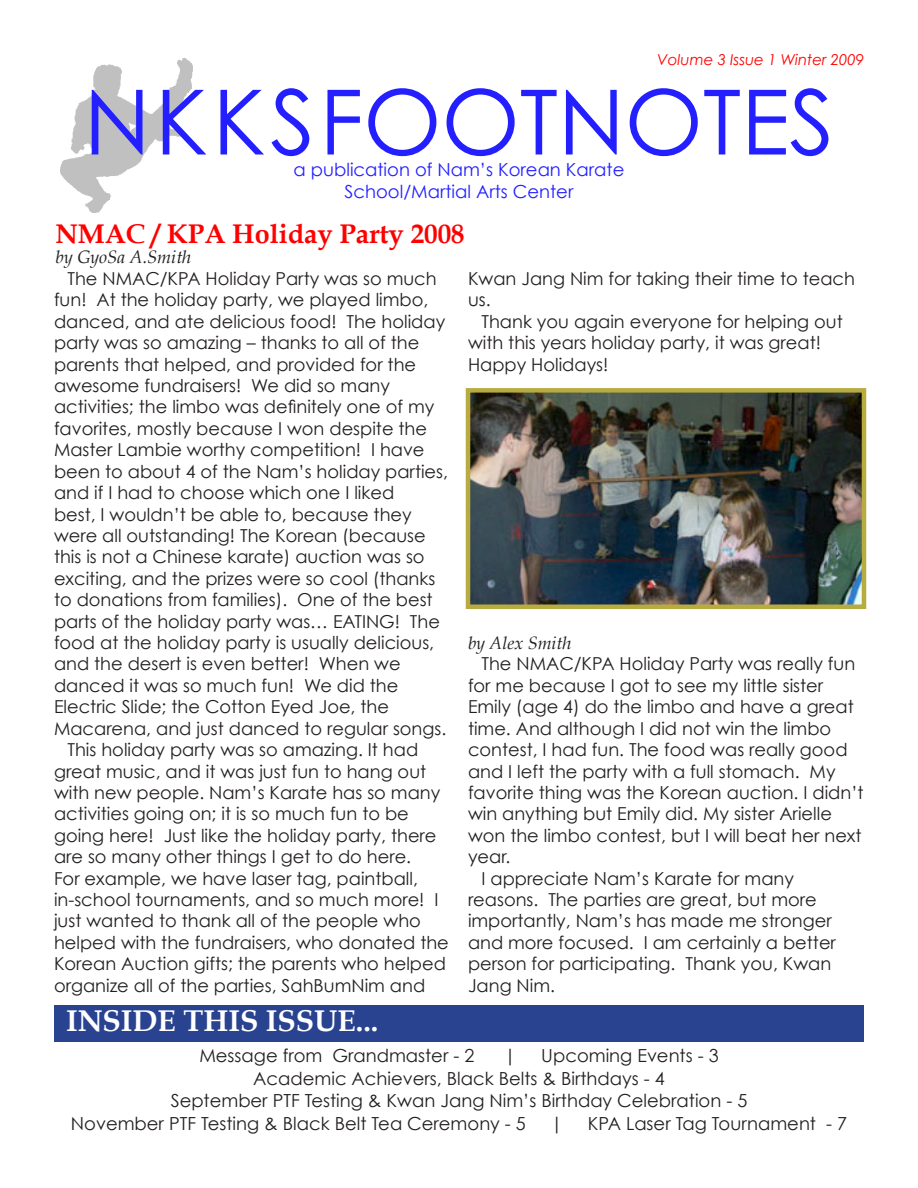
<style>
.page{position:relative;width:918px;height:1188px;background:#fff}
.page>*{position:absolute;margin:0;border:0;box-sizing:border-box;transform-origin:0 0}
.t1{font:90px "Century Gothic";color:#231fff}
.Inside_Text{font:700 30px "Book Antiqua";color:#fff}
.Article_Title{font:700 27px "Book Antiqua";color:#f00}
.Inside_Text-2{font:18px "Century Gothic";color:#231f20}
.t2{font:18px "Century Gothic";color:#231fff}
.Author_Text{font:italic 18px "Book Antiqua";color:#231f20}
.Feature_Article_Body{font:17.85px/21.5px "Century Gothic";color:#231f20}
.Author_Text-2{font:italic 17.85px "Book Antiqua";color:#231f20}
.t3{font:italic 15px "Century Gothic";color:#f00}
</style>
<div class="page">
<img style="left:60px;top:58px;width:132px;height:155px">
<div style="left:55px;top:1005px;width:809px;height:36px;background:#294390"></div>
<img style="left:471px;top:393px;width:390px;height:211px">
<div style="left:466px;top:388px;width:400px;height:221px;border:4px solid #b8ac41"></div>
<p class="t3" style="left:657px;top:51px;width:208px">Volume 3 Issue 1 Winter 2009</p>
<p class="t1" style="left:84px;top:67px;width:752px">NKKSFOOTNOTES</p>
<p class="t2" style="left:294px;top:159px;width:332px">a publication of Nam’s Korean Karate</p>
<p class="t2" style="left:345px;top:180px;width:230px">School/Martial Arts Center</p>
<p class="Article_Title" style="left:56px;top:218px;width:411px">NMAC / KPA Holiday Party 2008</p>
<p class="Author_Text" style="left:56px;top:247px;width:137px">by GyoSa A.Smith</p>
<p class="Feature_Article_Body" style="left:54px;top:267px;width:396px;text-indent:14px">The NMAC/KPA Holiday Party was so much fun! At the holiday party, we played limbo, danced, and ate delicious food! The holiday party was so amazing – thanks to all of the parents that helped, and provided for the awesome fundraisers! We did so many activities; the limbo was definitely one of my favorites, mostly because I won despite the Master Lambie worthy competition! I have been to about 4 of the Nam’s holiday parties, and if I had to choose which one I liked<br>best, I wouldn’t be able to, because they were all outstanding! The Korean (because this is not a Chinese karate) auction was so exciting, and the prizes were so cool (thanks to donations from families). One of the best parts of the holiday party was… EATING! The food at the holiday party is usually delicious, and the desert is even better! When we danced it was so much fun! We did the Electric Slide; the Cotton Eyed Joe, the Macarena, and just danced to regular songs.</p>
<p class="Feature_Article_Body" style="left:54px;top:739px;width:396px;text-indent:14px">This holiday party was so amazing. It had great music, and it was just fun to hang out with new people. Nam’s Karate has so many activities going on; it is so much fun to be going here! Just like the holiday party, there are so many other things I get to do here.<br>For example, we have laser tag, paintball, in-school tournaments, and so much more! I just wanted to thank all of the people who helped with the fundraisers, who donated the Korean Auction gifts; the parents who helped organize all of the parties, SahBumNim and</p>
<p class="Feature_Article_Body" style="left:468px;top:267px;width:389px">Kwan Jang Nim for taking their time to teach us.</p>
<p class="Feature_Article_Body" style="left:468px;top:310px;width:376px;text-indent:14px">Thank you again everyone for helping out with this years holiday party, it was great!<br>Happy Holidays!</p>
<p class="Author_Text-2" style="left:468px;top:633px;width:105px">by Alex Smith</p>
<p class="Feature_Article_Body" style="left:468px;top:653px;width:397px;text-indent:14px">The NMAC/KPA Holiday Party was really fun for me because I got to see my little sister Emily (age 4) do the limbo and have a great time. And although I did not win the limbo contest, I had fun. The food was really good and I left the party with a full stomach. My favorite thing was the Korean auction. I didn’t win anything but Emily did. My sister Arielle won the limbo contest, but I will beat her next year.</p>
<p class="Feature_Article_Body" style="left:468px;top:867px;width:369px;text-indent:14px">I appreciate Nam’s Karate for many reasons. The parties are great, but more importantly, Nam’s has made me stronger and more focused. I am certainly a better person for participating. Thank you, Kwan Jang Nim.</p>
<p class="Inside_Text" style="left:66px;top:1004px;width:314px">INSIDE THIS ISSUE...</p>
<p class="Inside_Text-2" style="left:199px;top:1045px;width:276px">Message from Grandmaster - 2</p>
<p class="Inside_Text-2" style="left:504px;top:1045px;width:14px">|</p>
<p class="Inside_Text-2" style="left:541px;top:1045px;width:179px">Upcoming Events - 3</p>
<p class="Inside_Text-2" style="left:253px;top:1067px;width:413px">Academic Achievers, Black Belts &amp; Birthdays - 4</p>
<p class="Inside_Text-2" style="left:171px;top:1090px;width:578px">September PTF Testing &amp; Kwan Jang Nim’s Birthday Celebration - 5</p>
<p class="Inside_Text-2" style="left:71px;top:1112px;width:456px">November PTF Testing &amp; Black Belt Tea Ceremony - 5</p>
<p class="Inside_Text-2" style="left:551px;top:1112px;width:14px">|</p>
<p class="Inside_Text-2" style="left:588px;top:1112px;width:261px">KPA Laser Tag Tournament - 7</p>
</div>
